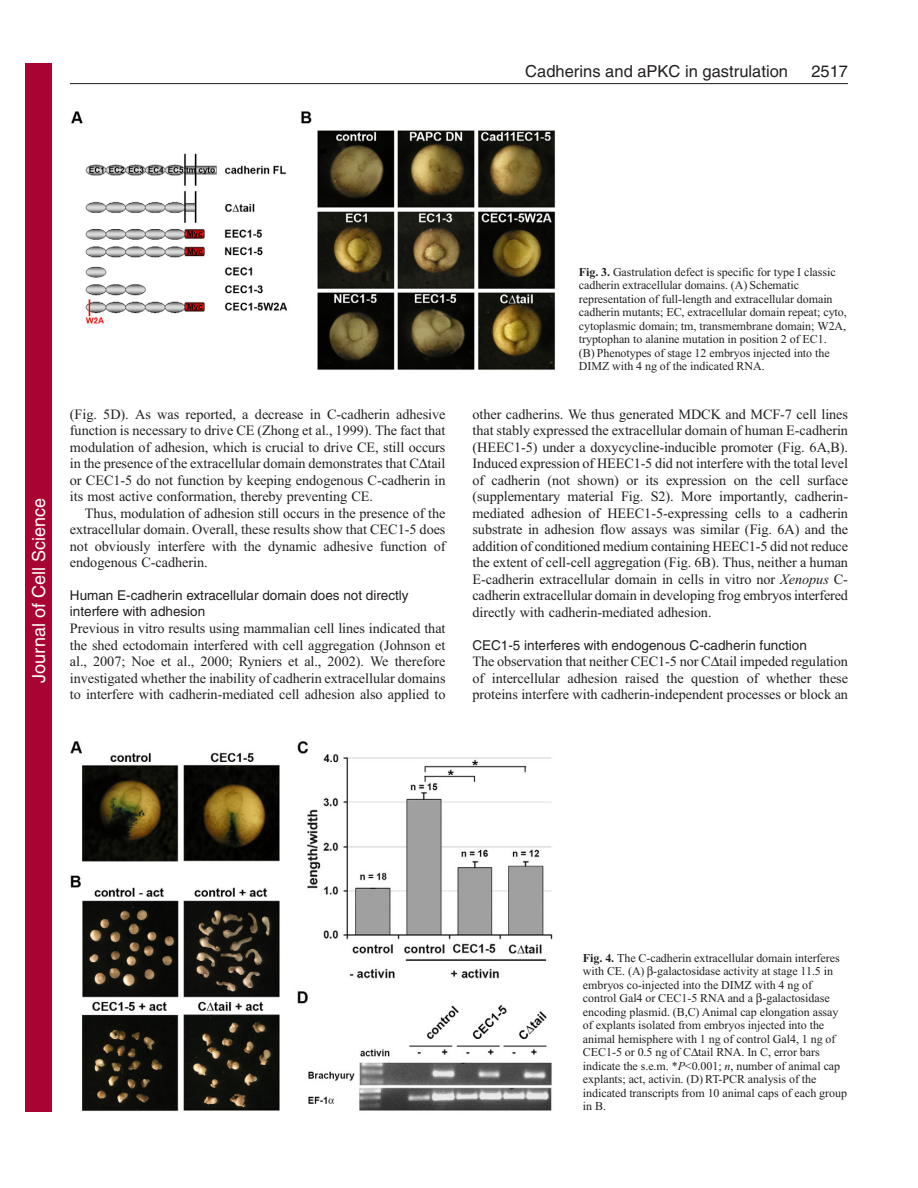
<style>
.page{position:relative;width:918px;height:1188px;background:#fff}
.page>*{position:absolute;margin:0;border:0;box-sizing:border-box;transform-origin:0 0}
.t1{font:18px "Helvetica";color:#fff}
.t2{font:16.5px "Helvetica";color:#231f20}
.t3{font:14.25px/16.5px "Times New Roman";letter-spacing:-.005em;color:#231f20;text-align:justify}
.t4{font:13.5px/16.5px "Helvetica";color:#231f20}
.t5{font:12px/13.5px "Times New Roman";letter-spacing:-.005em;color:#231f20}
.s1{font-weight:700}
.s2{font-style:italic}
</style>
<div class="page">
<hr style="left:70px;top:83px;width:778px;height:1px;background:#231f20">
<img style="left:71px;top:111px;width:484px;height:259px">
<img style="left:70px;top:741px;width:483px;height:370px">
<div style="left:26px;top:64px;width:26px;height:1048px;background:#a90332"></div>
<p class="t2" style="left:525px;top:65px;width:264px">Cadherins and aPKC in gastrulation</p>
<p class="t2" style="left:811px;top:65px;width:38px">2517</p>
<p class="t1" style="left:28px;top:683px;width:186px;rotate:-90deg">Journal of Cell Science</p>
<p class="t3" style="left:70px;top:407px;width:377px">(Fig. 5D). As was reported, a decrease in C-cadherin adhesive function is necessary to drive CE (Zhong et al., 1999). The fact that modulation of adhesion, which is crucial to drive CE, still occurs in the presence of the extracellular domain demonstrates that C tail or CEC1-5 do not function by keeping endogenous C-cadherin in its most active conformation, thereby preventing CE.</p>
<p class="t3" style="left:70px;top:506px;width:377px;text-indent:15px">Thus, modulation of adhesion still occurs in the presence of the extracellular domain. Overall, these results show that CEC1-5 does not obviously interfere with the dynamic adhesive function of endogenous C-cadherin.</p>
<p class="t4" style="left:70px;top:588px;width:340px">Human E-cadherin extracellular domain does not directly interfere with adhesion</p>
<p class="t3" style="left:70px;top:621px;width:377px">Previous in vitro results using mammalian cell lines indicated that the shed ectodomain interfered with cell aggregation (Johnson et al., 2007; Noe et al., 2000; Ryniers et al., 2002). We therefore investigated whether the inability of cadherin extracellular domains to interfere with cadherin-mediated cell adhesion also applied to</p>
<p class="t5" style="left:579px;top:266px;width:269px"><span class="s1">Fig. 3.</span> Gastrulation defect is specific for type I classic cadherin extracellular domains. (A) Schematic representation of full-length and extracellular domain cadherin mutants; EC, extracellular domain repeat; cyto, cytoplasmic domain; tm, transmembrane domain; W2A, tryptophan to alanine mutation in position 2 of EC1.<br>(B) Phenotypes of stage 12 embryos injected into the DIMZ with 4 ng of the indicated RNA.</p>
<p class="t3" style="left:472px;top:407px;width:377px">other cadherins. We thus generated MDCK and MCF-7 cell lines that stably expressed the extracellular domain of human E-cadherin (HEEC1-5) under a doxycycline-inducible promoter (Fig. 6A,B).<br>Induced expression of HEEC1-5 did not interfere with the total level of cadherin (not shown) or its expression on the cell surface (supplementary material Fig. S2). More importantly, cadherin&shy;mediated adhesion of HEEC1-5-expressing cells to a cadherin substrate in adhesion flow assays was similar (Fig. 6A) and the addition of conditioned medium containing HEEC1-5 did not reduce the extent of cell-cell aggregation (Fig. 6B). Thus, neither a human E-cadherin extracellular domain in cells in vitro nor <span class="s2">Xenopus</span> C&shy;cadherin extracellular domain in developing frog embryos interfered directly with cadherin-mediated adhesion.</p>
<p class="t4" style="left:472px;top:638px;width:336px">CEC1-5 interferes with endogenous C-cadherin function</p>
<p class="t3" style="left:472px;top:654px;width:377px">The observation that neither CEC1-5 nor C tail impeded regulation of intercellular adhesion raised the question of whether these proteins interfere with cadherin-independent processes or block an</p>
<p class="t5" style="left:583px;top:952px;width:266px"><span class="s1">Fig. 4.</span> The C-cadherin extracellular domain interferes with CE. (A) -galactosidase activity at stage 11.5 in embryos co-injected into the DIMZ with 4 ng of control Gal4 or CEC1-5 RNA and a -galactosidase encoding plasmid. (B,C) Animal cap elongation assay of explants isolated from embryos injected into the animal hemisphere with 1 ng of control Gal4, 1 ng of CEC1-5 or 0.5 ng of C tail RNA. In C, error bars indicate the s.e.m. *<span class="s2">P</span>&lt;0.001; <span class="s2">n</span>, number of animal cap explants; act, activin. (D) RT-PCR analysis of the indicated transcripts from 10 animal caps of each group in B.</p>
</div>
